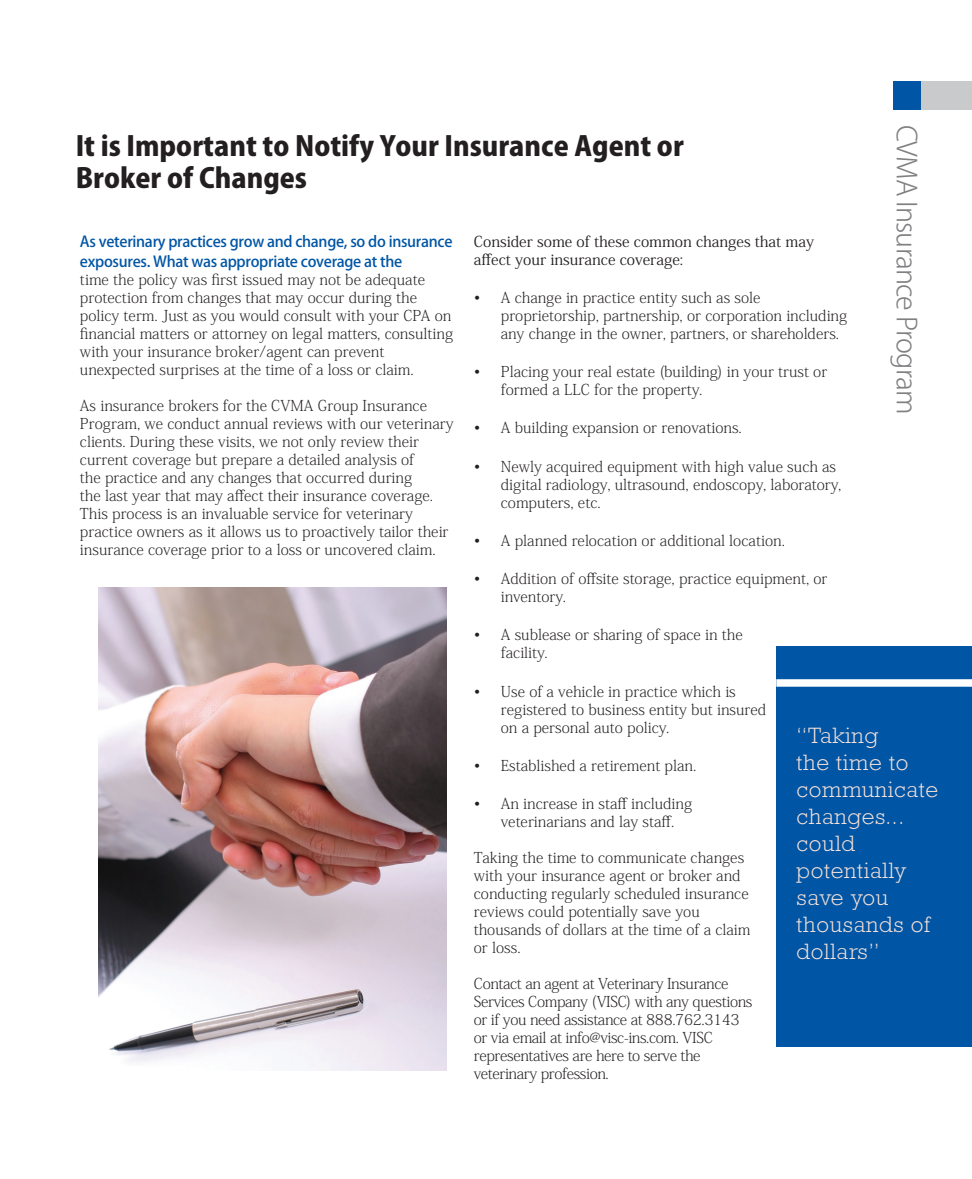
<style>
.page{position:relative;width:972px;height:1179px;background:#fff}
.page>*{position:absolute;margin:0;border:0;box-sizing:border-box;transform-origin:0 0}
.t1{font:800 27px/32.4px "Koz Go Pro";color:#231f20}
.t2{font:300 27px "Koz Go Pro";letter-spacing:-.03em;color:#808083}
.t3{font:300 22.5px/27px "Rockwell Std";letter-spacing:.03em;color:#f7e2d9}
.t4{font:200 15px/18px "Koz Min Pro";color:#231f20}
.t5{font:200 15px/18px "Koz Min Pro";letter-spacing:-.025em;color:#231f20}
.t6{font:500 15px/19.5px "Koz Go Pro";letter-spacing:-.02em;color:#0155a5}
.t7{font:15px/18px "Koz Min Pro";color:#231f20}
</style>
<div class="page">
<div style="left:920px;top:81px;width:52px;height:28px;background:#c9cacc"></div>
<div style="left:893px;top:81px;width:27px;height:28px;background:#0155a5"></div>
<img style="left:98px;top:587px;width:348px;height:484px">
<div style="left:776px;top:646px;width:196px;height:401px;background:#0155a5"></div>
<div style="left:776px;top:679px;width:196px;height:8px;background:#fff"></div>
<h1 class="t2" style="left:924px;top:125px;width:291px;rotate:90deg">CVMA Insurance Program</h1>
<h1 class="t1" style="left:76px;top:132px;width:610px">It is Important to Notify Your Insurance Agent or<br>Broker of Changes</h1>
<p class="t6" style="left:80px;top:233px;width:374px">As veterinary practices grow and change, so do insurance exposures. What was appropriate coverage at the</p>
<p class="t4" style="left:80px;top:270px;width:375px">time the policy was first issued may not be adequate protection from changes that may occur during the policy term. Just as you would consult with your CPA on financial matters or attorney on legal matters, consulting with your insurance broker/agent can prevent unexpected surprises at the time of a loss or claim.</p>
<p class="t4" style="left:80px;top:396px;width:375px">As insurance brokers for the CVMA Group Insurance Program, we conduct annual reviews with our veterinary clients. During these visits, we not only review their current coverage but prepare a detailed analysis of<br>the practice and any changes that occurred during<br>the last year that may affect their insurance coverage.<br>This process is an invaluable service for veterinary practice owners as it allows us to proactively tailor their insurance coverage prior to a loss or uncovered claim.</p>
<p class="t7" style="left:474px;top:232px;width:341px">Consider some of these common changes that may affect your insurance coverage:</p>
<p class="t4" style="left:501px;top:288px;width:348px;text-indent:-27px">• A change in practice entity such as sole proprietorship, partnership, or corporation including any change in the owner, partners, or shareholders.</p>
<p class="t4" style="left:501px;top:362px;width:328px;text-indent:-27px">• Placing your real estate (building) in your trust or formed a LLC for the property.</p>
<p class="t4" style="left:474px;top:418px;width:269px">• A building expansion or renovations.</p>
<p class="t4" style="left:501px;top:457px;width:342px;text-indent:-27px">• Newly acquired equipment with high value such as digital radiology, ultrasound, endoscopy, laboratory, computers, etc.</p>
<p class="t4" style="left:474px;top:531px;width:313px">• A planned relocation or additional location.</p>
<p class="t4" style="left:501px;top:569px;width:328px;text-indent:-27px">• Addition of offsite storage, practice equipment, or inventory.</p>
<p class="t4" style="left:501px;top:625px;width:243px;text-indent:-27px">• A sublease or sharing of space in the facility.</p>
<p class="t4" style="left:501px;top:682px;width:267px;text-indent:-27px">• Use of a vehicle in practice which is registered to business entity but insured on a personal auto policy.</p>
<p class="t4" style="left:474px;top:756px;width:224px">• Established a retirement plan.</p>
<p class="t4" style="left:501px;top:794px;width:193px;text-indent:-27px">• An increase in staff including veterinarians and lay staff.</p>
<p class="t4" style="left:474px;top:848px;width:278px">Taking the time to communicate changes with your insurance agent or broker and conducting regularly scheduled insurance reviews could potentially save you thousands of dollars at the time of a claim or loss.</p>
<p class="t5" style="left:474px;top:974px;width:280px">Contact an agent at Veterinary Insurance Services Company (VISC) with any questions or if you need assistance at 888.762.3143 or via email at info@visc-ins.com. VISC representatives are here to serve the veterinary profession.</p>
<h2 class="t3" style="left:796px;top:722px;width:143px">“Taking<br>the time to communicate changes... could potentially save you thousands of dollars”</h2>
</div>
